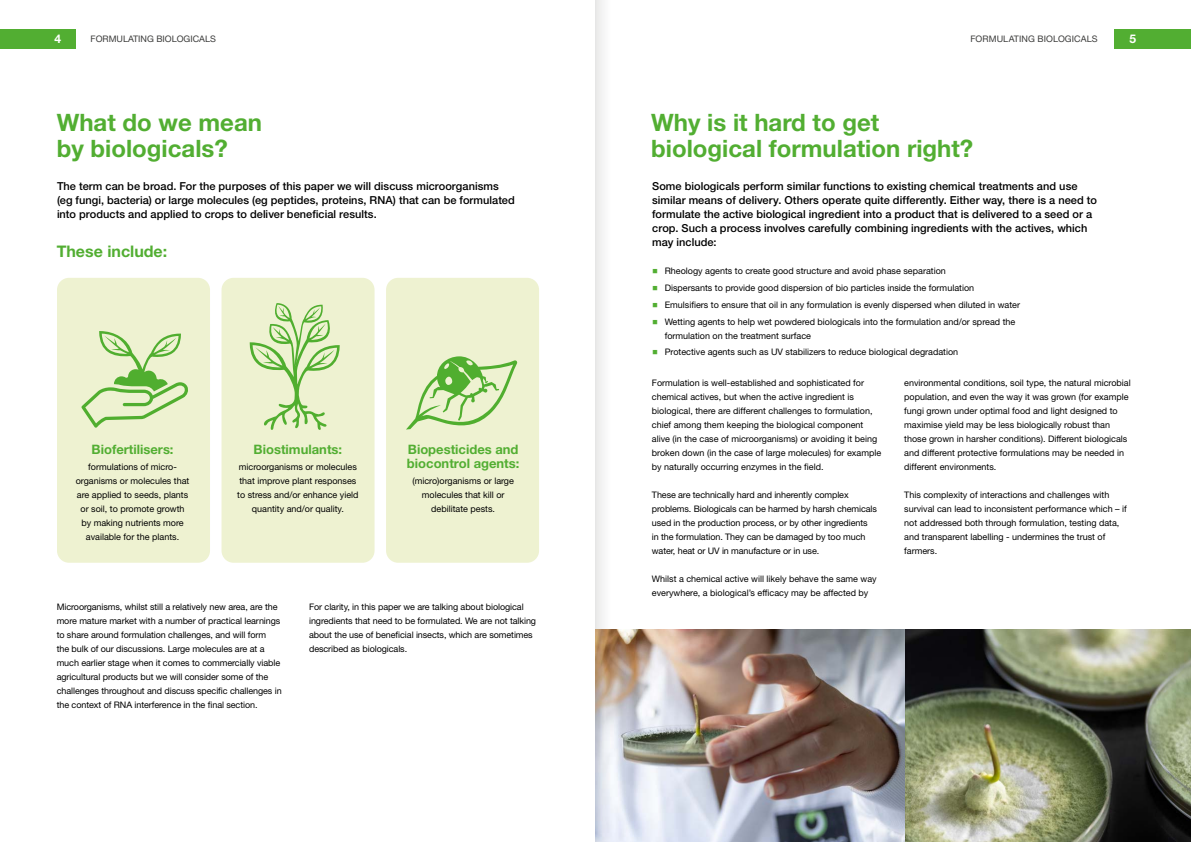
<style>
.page{position:relative;width:1191px;height:842px;background:#fff}
.page>*{position:absolute;margin:0;border:0;box-sizing:border-box;transform-origin:0 0}
.t1{font:700 24px/26px "Helvetica Neue LT Std";color:#52ae32}
.t2{font:700 16px "Helvetica Neue LT Std";color:#52ae32}
.t3{font:700 13px/14px "Helvetica Neue LT Std";color:#52ae32}
.t4{font:700 12px "Helvetica Neue LT Std";color:#fff}
.t5{font:500 11px/14px "Helvetica Neue LT Std";letter-spacing:.005em;color:#000}
.t6{font:9px/14px "Helvetica Neue LT Std";color:#000}
.t7{font:9px "Helvetica Neue LT Std";color:#3c3c3b}
.s1{font-family:"Montserrat";font-size:11px;color:#52ae32}
</style>
<div class="page">
<div style="left:57px;top:278px;width:153px;height:285px;background:#eef2d1;border-radius:12px"></div>
<div style="left:221px;top:278px;width:153px;height:285px;background:#eef2d1;border-radius:12px"></div>
<div style="left:386px;top:278px;width:153px;height:285px;background:#eef2d1;border-radius:12px"></div>
<img style="left:904px;top:629px;width:287px;height:213px">
<img style="left:617px;top:629px;width:287px;height:213px">
<svg style="left:81px;top:331px;width:107px;height:97px"></svg>
<svg style="left:250px;top:303px;width:90px;height:127px"></svg>
<svg style="left:406px;top:356px;width:111px;height:73px"></svg>
<div style="left:1114px;top:29px;width:77px;height:20px;background:#52ae32"></div>
<div style="left:0;top:29px;width:76px;height:20px;background:#52ae32"></div>
<svg style="left:595px;top:0;width:22px;height:842px"></svg>
<h3 class="t4" style="left:54px;top:32px;width:8px">4</h3>
<p class="t7" style="left:91px;top:34px;width:127px">FORMULATING BIOLOGICALS</p>
<p class="t7" style="left:970px;top:34px;width:129px">FORMULATING BIOLOGICALS</p>
<h3 class="t4" style="left:1129px;top:31px;width:8px">5</h3>
<h1 class="t1" style="left:57px;top:108px;width:207px">What do we mean by biologicals?</h1>
<p class="t5" style="left:57px;top:179px;width:459px">The term can be broad. For the purposes of this paper we will discuss microorganisms (eg fungi, bacteria) or large molecules (eg peptides, proteins, RNA) that can be formulated into products and applied to crops to deliver beneficial results.</p>
<h2 class="t2" style="left:57px;top:242px;width:112px">These include:</h2>
<h3 class="t3" style="left:92px;top:442px;width:84px">Biofertilisers:</h3>
<p class="t6" style="left:76px;top:460px;width:115px;text-align:center">formulations of micro&shy;organisms or molecules that are applied to seeds, plants or soil, to promote growth by making nutrients more available for the plants.</p>
<h3 class="t3" style="left:254px;top:442px;width:90px">Biostimulants:</h3>
<p class="t6" style="left:237px;top:460px;width:123px;text-align:center">microorganisms or molecules that improve plant responses to stress and/or enhance yield quantity and/or quality.</p>
<h3 class="t3" style="left:407px;top:442px;width:114px">Biopesticides and biocontrol agents:</h3>
<p class="t6" style="left:412px;top:474px;width:103px;text-align:center">(micro)organisms or large molecules that kill or debilitate pests.</p>
<p class="t6" style="left:57px;top:600px;width:226px">Microorganisms, whilst still a relatively new area, are the more mature market with a number of practical learnings to share around formulation challenges, and will form<br>the bulk of our discussions. Large molecules are at a much earlier stage when it comes to commercially viable agricultural products but we will consider some of the challenges throughout and discuss specific challenges in the context of RNA interference in the final section.</p>
<p class="t6" style="left:309px;top:600px;width:228px">For clarity, in this paper we are talking about biological ingredients that need to be formulated. We are not talking about the use of beneficial insects, which are sometimes described as biologicals.</p>
<h1 class="t1" style="left:651px;top:108px;width:324px">Why is it hard to get biological formulation right?</h1>
<p class="t5" style="left:652px;top:179px;width:446px">Some biologicals perform similar functions to existing chemical treatments and use similar means of delivery. Others operate quite differently. Either way, there is a need to formulate the active biological ingredient into a product that is delivered to a seed or a crop. Such a process involves carefully combining ingredients with the actives, which may include:</p>
<p class="t6" style="left:652px;top:264px;width:295px"><span class="s1">■</span> Rheology agents to create good structure and avoid phase separation</p>
<p class="t6" style="left:652px;top:281px;width:324px"><span class="s1">■</span> Dispersants to provide good dispersion of bio particles inside the formulation</p>
<p class="t6" style="left:652px;top:297px;width:369px"><span class="s1">■</span> Emulsifiers to ensure that oil in any formulation is evenly dispersed when diluted in water</p>
<p class="t6" style="left:664px;top:314px;width:352px;text-indent:-13px"><span class="s1">■</span> Wetting agents to help wet powdered biologicals into the formulation and/or spread the formulation on the treatment surface</p>
<p class="t6" style="left:652px;top:345px;width:308px"><span class="s1">■</span> Protective agents such as UV stabilizers to reduce biological degradation</p>
<p class="t6" style="left:652px;top:376px;width:231px">Formulation is well-established and sophisticated for chemical actives, but when the active ingredient is biological, there are different challenges to formulation, chief among them keeping the biological component alive (in the case of microorganisms) or avoiding it being broken down (in the case of large molecules) for example by naturally occurring enzymes in the field.</p>
<p class="t6" style="left:652px;top:488px;width:226px">These are technically hard and inherently complex problems. Biologicals can be harmed by harsh chemicals used in the production process, or by other ingredients<br>in the formulation. They can be damaged by too much water, heat or UV in manufacture or in use.</p>
<p class="t6" style="left:652px;top:572px;width:226px">Whilst a chemical active will likely behave the same way everywhere, a biological’s efficacy may be affected by</p>
<p class="t6" style="left:904px;top:376px;width:228px">environmental conditions, soil type, the natural microbial population, and even the way it was grown (for example fungi grown under optimal food and light designed to maximise yield may be less biologically robust than those grown in harsher conditions). Different biologicals and different protective formulations may be needed in different environments.</p>
<p class="t6" style="left:904px;top:488px;width:224px">This complexity of interactions and challenges with survival can lead to inconsistent performance which – if not addressed both through formulation, testing data, and transparent labelling - undermines the trust of farmers.</p>
</div>
